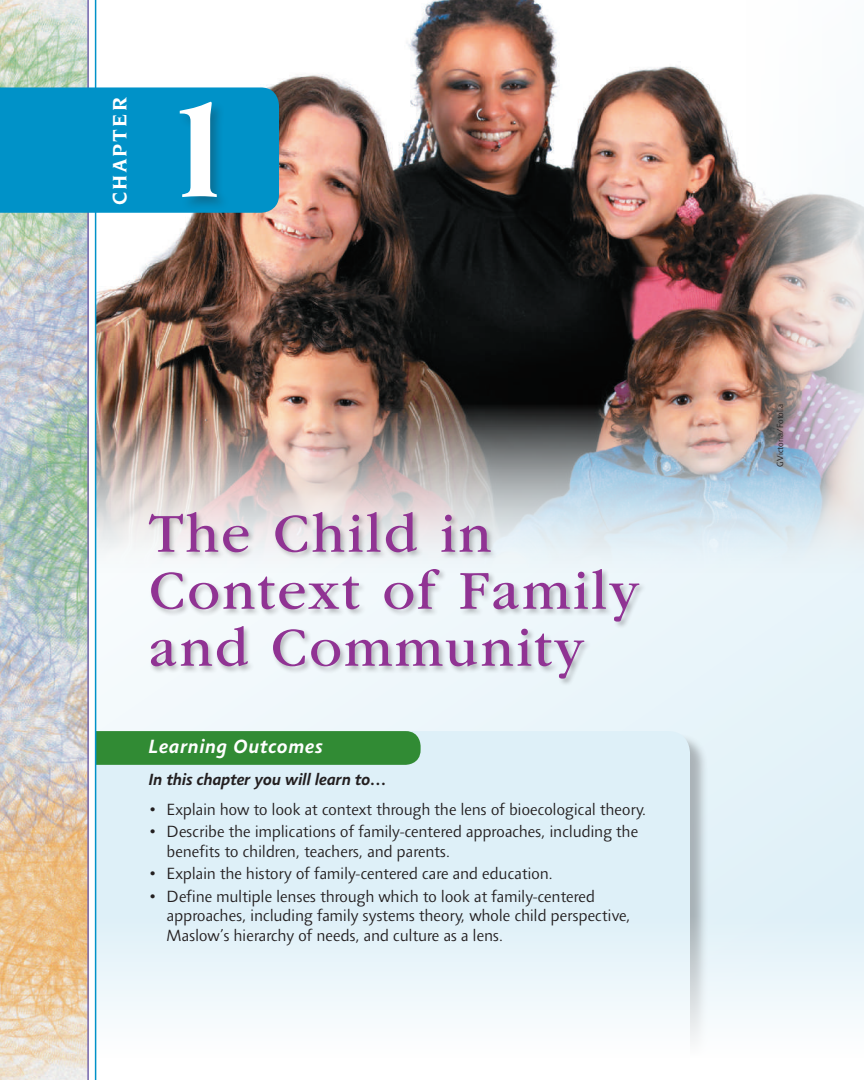
<style>
.page{position:relative;width:864px;height:1080px;background:#fff}
.page>*{position:absolute;margin:0;border:0;box-sizing:border-box;transform-origin:0 0}
.t1{font:700 144px "Novarese Pro";color:#fff}
.t2{font:57px/57px "ITC Garamond Std";letter-spacing:.04em;color:#903393}
.t3{font:700 21px "Novarese Pro";letter-spacing:.11em;color:#fff}
.t4{font:italic 700 19.5px "Agilita LT Pro";letter-spacing:.04em;color:#fff}
.t5{font:300 16.5px/19.5px "Agilita LT Pro";color:#231f20}
.t6{font:italic 700 16.5px "Agilita LT Pro";color:#231f20}
.t7{font:300 9px "Agilita LT Pro";color:#231f20}
</style>
<div class="page">
<div style="left:96px;top:0;width:768px;height:1080px;background:#e9f5fa"></div>
<div style="left:96px;top:731px;width:594px;height:114px;background:#def0f8"></div>
<img style="left:96px;top:0;width:768px;height:584px">
<img style="left:0;top:0;width:87px;height:1080px">
<hr style="left:87px;top:0;width:2px;height:1080px;background:#7768ae">
<svg style="left:96px;top:731px;width:325px;height:34px;background:#338c37"></svg>
<div style="left:96px;top:845px;width:768px;height:235px;background:linear-gradient(to bottom,#d6ecf5,#fff)"></div>
<div style="left:0;top:87px;width:279px;height:126px;background:#0092c8"></div>
<hr style="left:95px;top:0;width:1px;height:1080px;background:#0092c8">
<div style="left:178px;top:100px;width:53px;height:111px;background:#231f20;opacity:.3"></div>
<div style="left:147px;top:511px;width:500px;height:175px;background:#231f20;opacity:.3"></div>
<p class="t3" style="left:107px;top:205px;width:109px;rotate:-90deg">CHAPTER</p>
<p class="t1" style="left:160px;top:66px;width:82px">1</p>
<p class="t2" style="left:149px;top:506px;width:491px">The Child in<br>Context of Family and Community</p>
<p class="t4" style="left:149px;top:732px;width:175px">Learning Outcomes</p>
<p class="t6" style="left:149px;top:768px;width:239px">In this chapter you will learn to…</p>
<p class="t5" style="left:149px;top:800px;width:499px">• Explain how to look at context through the lens of bioecological theory.</p>
<p class="t5" style="left:167px;top:822px;width:473px;text-indent:-18px">• Describe the implications of family-centered approaches, including the benefits to children, teachers, and parents.</p>
<p class="t5" style="left:149px;top:864px;width:406px">• Explain the history of family-centered care and education.</p>
<p class="t5" style="left:167px;top:887px;width:465px;text-indent:-18px">• Define multiple lenses through which to look at family-centered approaches, including family systems theory, whole child perspective,<br>Maslow’s hierarchy of needs, and culture as a lens.</p>
<p class="t7" style="left:774px;top:467px;width:65px;rotate:-90deg">GVictoria/Fotolia</p>
</div>
